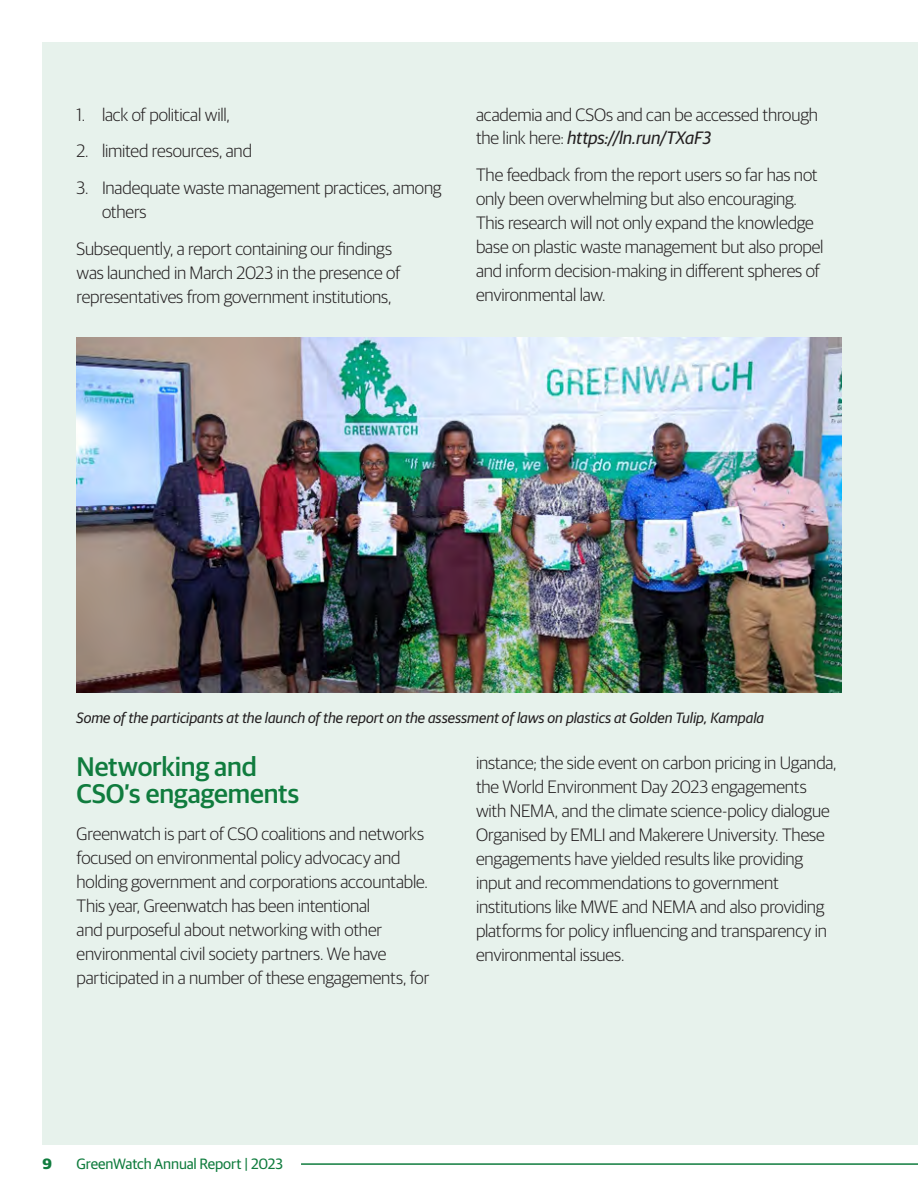
<style>
.page{position:relative;width:918px;height:1188px;background:#fff}
.page>*{position:absolute;margin:0;border:0;box-sizing:border-box;transform-origin:0 0}
.t1{font:500 27px/27px "Guardian Sans";letter-spacing:-.005em;color:#107c3e}
.t2{font:300 18px/24px "Guardian Sans";letter-spacing:-.01em;color:#231f20}
.t3{font:italic 15px "Guardian Sans";color:#231f20}
.t4{font:15px "Guardian Sans";letter-spacing:-.01em;color:#107c3e}
.t5{font:700 15px "Guardian Sans";color:#107c3e}
.s1{font-weight:400;font-style:italic}
</style>
<div class="page">
<div style="left:43px;top:43px;width:875px;height:1102px;background:#e7f2ec"></div>
<hr style="left:301px;top:1163px;width:617px;height:2px;background:#107c3e">
<img style="left:77px;top:337px;width:764px;height:355px">
<p class="t2" style="left:77px;top:101px;width:155px">1. lack of political will,</p>
<p class="t2" style="left:77px;top:138px;width:177px">2. limited resources, and</p>
<p class="t2" style="left:102px;top:175px;width:341px;text-indent:-26px">3. Inadequate waste management practices, among others</p>
<p class="t2" style="left:77px;top:235px;width:325px">Subsequently, a report containing our findings was launched in March 2023 in the presence of representatives from government institutions,</p>
<p class="t2" style="left:476px;top:101px;width:344px">academia and CSOs and can be accessed through the link here: <span class="s1">https://ln.run/TXaF3</span></p>
<p class="t2" style="left:476px;top:162px;width:349px">The feedback from the report users so far has not only been overwhelming but also encouraging.<br>This research will not only expand the knowledge base on plastic waste management but also propel and inform decision-making in different spheres of environmental law.</p>
<p class="t3" style="left:77px;top:707px;width:689px">Some of the participants at the launch of the report on the assessment of laws on plastics at Golden Tulip, Kampala</p>
<h1 class="t1" style="left:77px;top:751px;width:224px">Networking and<br>CSO’s engagements</h1>
<p class="t2" style="left:77px;top:821px;width:354px">Greenwatch is part of CSO coalitions and networks focused on environmental policy advocacy and holding government and corporations accountable.<br>This year, Greenwatch has been intentional<br>and purposeful about networking with other environmental civil society partners. We have participated in a number of these engagements, for</p>
<p class="t2" style="left:476px;top:750px;width:362px">instance; the side event on carbon pricing in Uganda, the World Environment Day 2023 engagements with NEMA, and the climate science-policy dialogue Organised by EMLI and Makerere University. These engagements have yielded results like providing input and recommendations to government institutions like MWE and NEMA and also providing platforms for policy influencing and transparency in environmental issues.</p>
<p class="t5" style="left:43px;top:1153px;width:11px">9</p>
<p class="t4" style="left:77px;top:1153px;width:208px">GreenWatch Annual Report | 2023</p>
</div>
